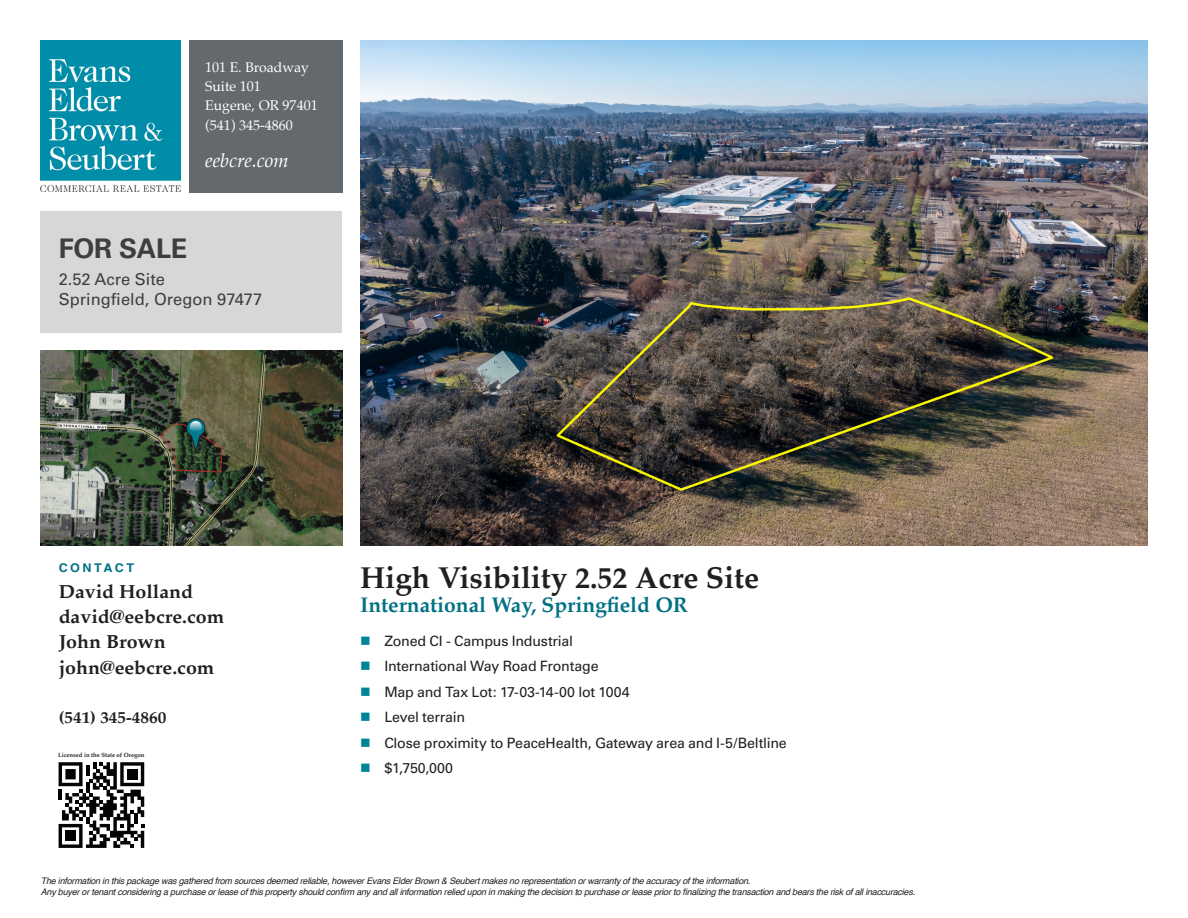
<style>
.page{position:relative;width:1188px;height:918px;background:#fff}
.page>*{position:absolute;margin:0;border:0;box-sizing:border-box;transform-origin:0 0}
.t1{font:700 30px "Palatino";color:#231f20}
.t2{font:700 27px "Univers";letter-spacing:-.01em;color:#3e3e3f}
.t3{font:700 21px "Palatino";color:#007184}
.t4{font:italic 19.5px "Palatino";color:#fff}
.t5{font:700 18.75px "Palatino";color:#231f20;scale:1.05 1}
.t6{font:16.5px "Univers";color:#3e3e3f}
.t7{font:700 16.5px "Palatino";color:#231f20;scale:1.05 1}
.Bullet_Points{font:14.25px "Univers";letter-spacing:-.015em;color:#231f20}
.t8{font:14.1px "Palatino";color:#fff}
.t9{font:700 12px "Helvetica";letter-spacing:.2em;color:#007184;scale:1.05 1}
.t10{font:italic 9px/10.5px "Helvetica";letter-spacing:-.025em;color:#231f20}
.t11{font:700 6px "Palatino";color:#231f20}
.s1{color:#008596}
</style>
<div class="page">
<svg style="left:59px;top:762px;width:85px;height:86px"></svg>
<div style="left:189px;top:40px;width:153px;height:153px;background:#64696d"></div>
<div style="left:40px;top:211px;width:302px;height:121px;background:#d6d7d9"></div>
<img style="left:41px;top:40px;width:139px;height:152px">
<img style="left:40px;top:350px;width:302px;height:195px">
<img style="left:360px;top:40px;width:788px;height:505px">
<svg style="left:186px;top:418px;width:19px;height:35px"></svg>
<p class="t8" style="left:205px;top:55px;width:105px">101 E. Broadway</p>
<p class="t8" style="left:205px;top:74px;width:57px">Suite 101</p>
<p class="t8" style="left:205px;top:94px;width:114px">Eugene, OR 97401</p>
<p class="t8" style="left:205px;top:113px;width:89px">(541) 345-4860</p>
<p class="t4" style="left:205px;top:144px;width:85px">eebcre.com</p>
<p class="t2" style="left:59px;top:233px;width:130px">FOR SALE</p>
<p class="t6" style="left:59px;top:269px;width:108px">2.52 Acre Site</p>
<p class="t6" style="left:59px;top:289px;width:205px">Springfield, Oregon 97477</p>
<p class="t9" style="left:59px;top:561px;width:73px">CONTACT</p>
<p class="t5" style="left:59px;top:575px;width:130px">David Holland</p>
<p class="t5" style="left:59px;top:601px;width:159px">david@eebcre.com</p>
<p class="t5" style="left:59px;top:626px;width:104px">John Brown</p>
<p class="t5" style="left:59px;top:651px;width:150px">john@eebcre.com</p>
<p class="t7" style="left:59px;top:703px;width:104px">(541) 345-4860</p>
<p class="t11" style="left:58px;top:750px;width:88px">Licensed in the State of Oregon</p>
<p class="t1" style="left:360px;top:552px;width:401px">High Visibility 2.52 Acre Site</p>
<p class="Bullet_Points" style="left:360px;top:632px;width:214px"><span class="s1">■</span> Zoned CI - Campus Industrial</p>
<p class="Bullet_Points" style="left:360px;top:658px;width:240px"><span class="s1">■</span> International Way Road Frontage</p>
<p class="Bullet_Points" style="left:360px;top:683px;width:271px"><span class="s1">■</span> Map and Tax Lot: 17-03-14-00 lot 1004</p>
<p class="Bullet_Points" style="left:360px;top:709px;width:106px"><span class="s1">■</span> Level terrain</p>
<p class="Bullet_Points" style="left:360px;top:734px;width:428px"><span class="s1">■</span> Close proximity to PeaceHealth, Gateway area and I-5/Beltline</p>
<p class="Bullet_Points" style="left:360px;top:760px;width:94px"><span class="s1">■</span> $1,750,000</p>
<p class="t3" style="left:360px;top:587px;width:329px">International Way, Springfield OR</p>
<p class="t10" style="left:41px;top:876px;width:876px">The information in this package was gathered from sources deemed reliable, however Evans Elder Brown &amp; Seubert makes no representation or warranty of the accuracy of the information.<br>Any buyer or tenant considering a purchase or lease of this property should confirm any and all information relied upon in making the decision to purchase or lease prior to finalizing the transaction and bears the risk of all inaccuracies.</p>
</div>
